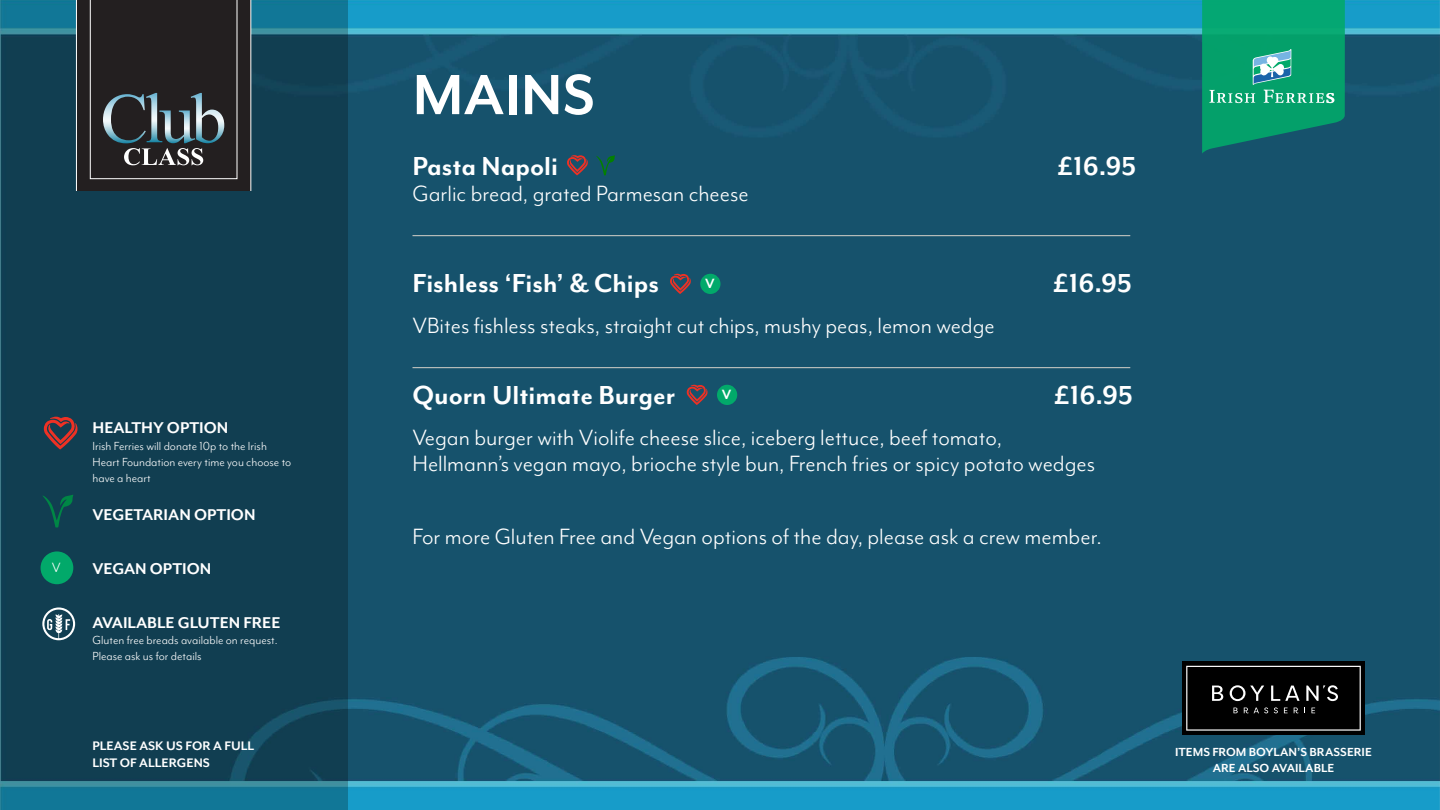
<style>
.page{position:relative;width:1440px;height:810px;background:#fff}
.page>*{position:absolute;margin:0;border:0;box-sizing:border-box;transform-origin:0 0}
.t1{font:700 65.25px "Mr Eaves Mod OT";color:#fff}
.t2{font:700 30px "Mr Eaves Mod OT";color:#fff}
.t3{font:25.5px/26.2px "Mr Eaves Mod OT";color:#fff}
.t4{font:700 18px "Mr Eaves Mod OT";color:#fff}
.t5{font:700 15.45px "Mr Eaves Mod OT";color:#fff}
.t6{font:15.45px "Mr Eaves Mod OT";color:#fff}
.t7{font:700 14.25px/17.1px "Mr Eaves Mod OT";color:#fff}
.t8{font:13.5px/16.2px "Mr Eaves Mod OT";color:#fff}
.t9{font:700 13.5px/16.2px "Mr Eaves Mod OT";color:#fff;text-align:center}
</style>
<div class="page">
<img style="left:348px;top:0;width:1092px;height:810px">
<svg style="left:0;top:0;width:348px;height:810px;background:#114256"></svg>
<svg style="left:1202px;top:0;width:143px;height:154px;background:#119b73"></svg>
<div style="left:1182px;top:661px;width:183px;height:74px;background:#000"></div>
<svg style="left:1186px;top:666px;width:175px;height:65px"></svg>
<svg style="left:76px;top:0;width:175px;height:190px;background:#323032"></svg>
<hr style="left:413px;top:235px;width:717px;height:1px;background:#d6d1ca">
<hr style="left:413px;top:367px;width:717px;height:1px;background:#d6d1ca">
<div style="left:41px;top:551px;width:32px;height:33px;background:#02a96a;border-radius:50%"></div>
<svg style="left:42px;top:607px;width:33px;height:33px"></svg>
<svg style="left:44px;top:417px;width:34px;height:32px"></svg>
<svg style="left:42px;top:495px;width:31px;height:33px"></svg>
<svg style="left:670px;top:274px;width:21px;height:20px"></svg>
<div style="left:700px;top:274px;width:21px;height:20px;background:#02a96a;border-radius:50%"></div>
<svg style="left:687px;top:385px;width:21px;height:20px"></svg>
<div style="left:717px;top:385px;width:20px;height:20px;background:#02a96a;border-radius:50%"></div>
<svg style="left:567px;top:155px;width:21px;height:20px"></svg>
<svg style="left:596px;top:155px;width:19px;height:20px"></svg>
<p class="t6" style="left:52px;top:559px;width:10px">V</p>
<p class="t4" style="left:93px;top:418px;width:137px">HEALTHY OPTION</p>
<p class="t8" style="left:93px;top:438px;width:200px">Irish Ferries will donate 10p to the Irish<br>Heart Foundation every time you choose to have a heart</p>
<p class="t4" style="left:93px;top:505px;width:165px">VEGETARIAN OPTION</p>
<p class="t4" style="left:93px;top:559px;width:120px">VEGAN OPTION</p>
<p class="t4" style="left:93px;top:613px;width:189px">AVAILABLE GLUTEN FREE</p>
<p class="t8" style="left:93px;top:632px;width:187px">Gluten free breads available on request.<br>Please ask us for details</p>
<h1 class="t1" style="left:412px;top:59px;width:184px">MAINS</h1>
<p class="t2" style="left:413px;top:150px;width:147px">Pasta Napoli</p>
<p class="t2" style="left:1057px;top:150px;width:80px">£16.95</p>
<p class="t3" style="left:413px;top:181px;width:338px">Garlic bread, grated Parmesan cheese</p>
<p class="t2" style="left:413px;top:267px;width:248px">Fishless ‘Fish’ &amp; Chips</p>
<p class="t2" style="left:1053px;top:267px;width:80px">£16.95</p>
<p class="t3" style="left:413px;top:313px;width:584px">VBites fishless steaks, straight cut chips, mushy peas, lemon wedge</p>
<p class="t5" style="left:705px;top:275px;width:11px">V</p>
<p class="t2" style="left:413px;top:379px;width:264px">Quorn Ultimate Burger</p>
<p class="t2" style="left:1054px;top:379px;width:80px">£16.95</p>
<p class="t3" style="left:413px;top:425px;width:684px">Vegan burger with Violife cheese slice, iceberg lettuce, beef tomato,<br>Hellmann’s vegan mayo, brioche style bun, French fries or spicy potato wedges</p>
<p class="t5" style="left:722px;top:386px;width:11px">V</p>
<p class="t3" style="left:413px;top:524px;width:691px">For more Gluten Free and Vegan options of the day, please ask a crew member.</p>
<p class="t7" style="left:93px;top:737px;width:163px">PLEASE ASK US FOR A FULL<br>LIST OF ALLERGENS</p>
<p class="t9" style="left:1175px;top:744px;width:198px">ITEMS FROM BOYLAN’S BRASSERIE<br>ARE ALSO AVAILABLE</p>
</div>
